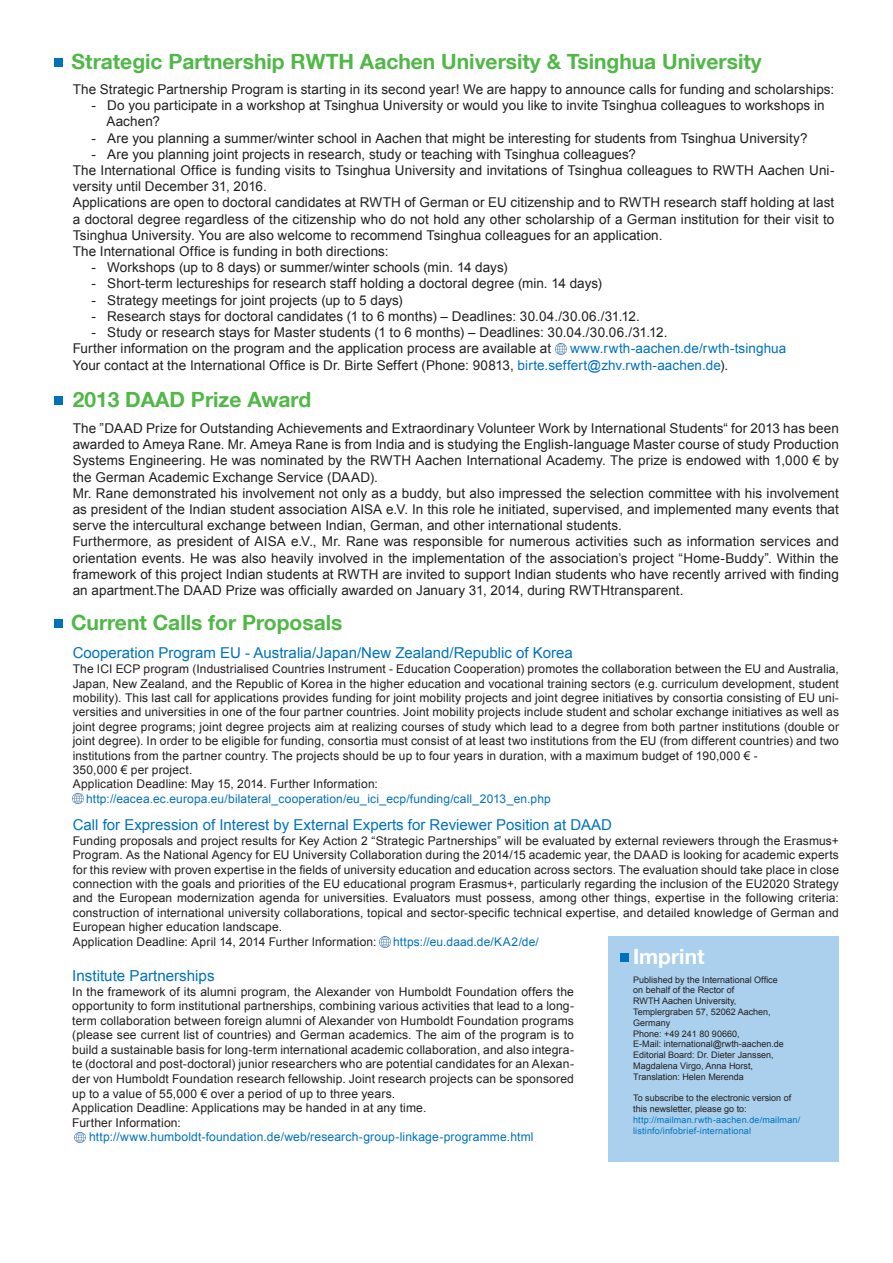
<style>
.page{position:relative;width:893px;height:1263px;background:#fff}
.page>*{position:absolute;margin:0;border:0;box-sizing:border-box;transform-origin:0 0}
.t1{font:700 21px "Helvetica Neue LT Com";color:#51b848}
.t2{font:700 21px "Helvetica Neue LT Com";color:#fff}
.t3{font:15.15px "Arial";color:#0072bc}
.t4{font:15px "Arial";color:#0072bc}
.t5{font:13.5px/16.2px "Arial";letter-spacing:.005em;color:#231f20;text-align:justify}
.t6{font:13.5px "Arial";letter-spacing:.005em;color:#0072bc}
.t7{font:12.15px/14.5px "Arial";letter-spacing:.01em;color:#231f20;text-align:justify}
.t8{font:12.15px "Arial";letter-spacing:.01em;color:#0072bc}
.t9{font:12px/14.4px "Arial";letter-spacing:.01em;color:#231f20;text-align:justify}
.t10{font:12px "Arial";letter-spacing:.01em;color:#0072bc}
.t11{font:9px "Arial";color:#231f20}
.t12{font:9px "Arial";letter-spacing:.02em;color:#0072bc}
.s1{color:#0072bc}
</style>
<div class="page">
<div style="left:608px;top:936px;width:230px;height:225px;background:#aad0ed"></div>
<div style="left:54px;top:58px;width:9px;height:8px;background:#0072bc"></div>
<div style="left:54px;top:396px;width:9px;height:9px;background:#0072bc"></div>
<div style="left:54px;top:619px;width:9px;height:9px;background:#0072bc"></div>
<div style="left:620px;top:954px;width:8px;height:8px;background:#0072bc"></div>
<svg style="left:379px;top:936px;width:11px;height:11px"></svg>
<svg style="left:75px;top:1132px;width:11px;height:11px"></svg>
<svg style="left:72px;top:793px;width:11px;height:11px"></svg>
<svg style="left:556px;top:343px;width:11px;height:11px"></svg>
<p class="t1" style="left:72px;top:48px;width:692px">Strategic Partnership RWTH Aachen University &amp; Tsinghua University</p>
<p class="t5" style="left:73px;top:81px;width:763px">The Strategic Partnership Program is starting in its second year! We are happy to announce calls for funding and scholarships:</p>
<p class="t5" style="left:106px;top:98px;width:720px;text-indent:-15px">- Do you participate in a workshop at Tsinghua University or would you like to invite Tsinghua colleagues to workshops in<br>Aachen?</p>
<p class="t5" style="left:91px;top:130px;width:718px">- Are you planning a summer/winter school in Aachen that might be interesting for students from Tsinghua University?</p>
<p class="t5" style="left:91px;top:146px;width:546px">- Are you planning joint projects in research, study or teaching with Tsinghua colleagues?</p>
<p class="t5" style="left:73px;top:162px;width:763px">The International Office is funding visits to Tsinghua University and invitations of Tsinghua colleagues to RWTH Aachen Uni&shy;versity until December 31, 2016.</p>
<p class="t5" style="left:73px;top:195px;width:763px">Applications are open to doctoral candidates at RWTH of German or EU citizenship and to RWTH research staff holding at last a doctoral degree regardless of the citizenship who do not hold any other scholarship of a German institution for their visit to Tsinghua University. You are also welcome to recommend Tsinghua colleagues for an application.</p>
<p class="t5" style="left:73px;top:243px;width:317px">The International Office is funding in both directions:</p>
<p class="t5" style="left:91px;top:260px;width:418px">- Workshops (up to 8 days) or summer/winter schools (min. 14 days)</p>
<p class="t5" style="left:91px;top:276px;width:512px">- Short-term lectureships for research staff holding a doctoral degree (min. 14 days)</p>
<p class="t5" style="left:91px;top:292px;width:313px">- Strategy meetings for joint projects (up to 5 days)</p>
<p class="t5" style="left:91px;top:308px;width:550px">- Research stays for doctoral candidates (1 to 6 months) – Deadlines: 30.04./30.06./31.12.</p>
<p class="t5" style="left:91px;top:324px;width:577px">- Study or research stays for Master students (1 to 6 months) – Deadlines: 30.04./30.06./31.12.</p>
<p class="t5" style="left:73px;top:341px;width:480px">Further information on the program and the application process are available at</p>
<p class="t6" style="left:570px;top:340px;width:218px">www.rwth-aachen.de/rwth-tsinghua</p>
<p class="t5" style="left:73px;top:357px;width:657px">Your contact at the International Office is Dr. Birte Seffert (Phone: 90813, <span class="s1">birte.seffert@zhv.rwth-aachen.de</span>).</p>
<p class="t1" style="left:73px;top:386px;width:240px">2013 DAAD Prize Award</p>
<p class="t5" style="left:73px;top:420px;width:768px">The ”DAAD Prize for Outstanding Achievements and Extraordinary Volunteer Work by International Students“ for 2013 has been awarded to Ameya Rane. Mr. Ameya Rane is from India and is studying the English-language Master course of study Production Systems Engineering. He was nominated by the RWTH Aachen International Academy. The prize is endowed with 1,000 € by the German Academic Exchange Service (DAAD).</p>
<p class="t5" style="left:73px;top:485px;width:768px">Mr. Rane demonstrated his involvement not only as a buddy, but also impressed the selection committee with his involvement as president of the Indian student association AISA e.V. In this role he initiated, supervised, and implemented many events that serve the intercultural exchange between Indian, German, and other international students.</p>
<p class="t5" style="left:73px;top:534px;width:768px">Furthermore, as president of AISA e.V., Mr. Rane was responsible for numerous activities such as information services and orientation events. He was also heavily involved in the implementation of the association’s project “Home-Buddy”. Within the framework of this project Indian students at RWTH are invited to support Indian students who have recently arrived with finding an apartment.The DAAD Prize was officially awarded on January 31, 2014, during RWTHtransparent.</p>
<p class="t1" style="left:71px;top:610px;width:273px">Current Calls for Proposals</p>
<p class="t4" style="left:73px;top:643px;width:502px">Cooperation Program EU - Australia/Japan/New Zealand/Republic of Korea</p>
<p class="t9" style="left:73px;top:662px;width:768px">The ICI ECP program (Industrialised Countries Instrument - Education Cooperation) promotes the collaboration between the EU and Australia, Japan, New Zealand, and the Republic of Korea in the higher education and vocational training sectors (e.g. curriculum development, student mobility). This last call for applications provides funding for joint mobility projects and joint degree initiatives by consortia consisting of EU uni&shy;versities and universities in one of the four partner countries. Joint mobility projects include student and scholar exchange initiatives as well as joint degree programs; joint degree projects aim at realizing courses of study which lead to a degree from both partner institutions (double or joint degree). In order to be eligible for funding, consortia must consist of at least two institutions from the EU (from different countries) and two institutions from the partner country. The projects should be up to four years in duration, with a maximum budget of 190,000 € -</p>
<p class="t9" style="left:73px;top:763px;width:121px">350,000 € per project.</p>
<p class="t9" style="left:73px;top:777px;width:307px">Application Deadline: May 15, 2014. Further Information:</p>
<p class="t10" style="left:86px;top:791px;width:466px">http://eacea.ec.europa.eu/bilateral_cooperation/eu_ici_ecp/funding/call_2013_en.php</p>
<p class="t4" style="left:73px;top:815px;width:541px">Call for Expression of Interest by External Experts for Reviewer Position at DAAD</p>
<p class="t9" style="left:73px;top:833px;width:768px">Funding proposals and project results for Key Action 2 “Strategic Partnerships” will be evaluated by external reviewers through the Erasmus+ Program. As the National Agency for EU University Collaboration during the 2014/15 academic year, the DAAD is looking for academic experts for this review with proven expertise in the fields of university education and education across sectors. The evaluation should take place in close connection with the goals and priorities of the EU educational program Erasmus+, particularly regarding the inclusion of the EU2020 Strategy and the European modernization agenda for universities. Evaluators must possess, among other things, expertise in the following criteria: construction of international university collaborations, topical and sector-specific technical expertise, and detailed knowledge of German and European higher education landscape.</p>
<p class="t9" style="left:73px;top:934px;width:305px">Application Deadline: April 14, 2014 Further Information:</p>
<p class="t10" style="left:393px;top:934px;width:147px">https://eu.daad.de/KA2/de/</p>
<p class="t11" style="left:633px;top:973px;width:146px">Published by the International Office</p>
<p class="t11" style="left:633px;top:984px;width:103px">on behalf of the Rector of</p>
<p class="t11" style="left:633px;top:995px;width:105px">RWTH Aachen University,</p>
<p class="t11" style="left:633px;top:1006px;width:139px">Templergraben 57, 52062 Aachen,</p>
<p class="t11" style="left:633px;top:1017px;width:39px">Germany</p>
<p class="t11" style="left:633px;top:1027px;width:108px">Phone: +49 241 80 90660,</p>
<p class="t11" style="left:633px;top:1038px;width:152px">E-Mail: international@rwth-aachen.de</p>
<p class="t11" style="left:633px;top:1049px;width:142px">Editorial Board: Dr. Dieter Janssen,</p>
<p class="t11" style="left:633px;top:1060px;width:121px">Magdalena Virgo, Anna Horst,</p>
<p class="t11" style="left:633px;top:1071px;width:112px">Translation: Helen Merenda</p>
<p class="t11" style="left:633px;top:1092px;width:160px">To subscribe to the electronic version of</p>
<p class="t11" style="left:633px;top:1103px;width:115px">this newsletter, please go to:</p>
<p class="t12" style="left:633px;top:1114px;width:169px">http://mailman.rwth-aachen.de/mailman/</p>
<p class="t12" style="left:633px;top:1125px;width:119px">listinfo/infobrief-international</p>
<p class="t2" style="left:633px;top:943px;width:73px">Imprint</p>
<p class="t3" style="left:72px;top:966px;width:144px">Institute Partnerships</p>
<p class="t7" style="left:72px;top:984px;width:503px">In the framework of its alumni program, the Alexander von Humboldt Foundation offers the opportunity to form institutional partnerships, combining various activities that lead to a long&shy;term collaboration between foreign alumni of Alexander von Humboldt Foundation programs (please see current list of countries) and German academics. The aim of the program is to build a sustainable basis for long-term international academic collaboration, and also integra&shy;te (doctoral and post-doctoral) junior researchers who are potential candidates for an Alexan&shy;der von Humboldt Foundation research fellowship. Joint research projects can be sponsored up to a value of 55,000 € over a period of up to three years.</p>
<p class="t7" style="left:72px;top:1100px;width:356px">Application Deadline: Applications may be handed in at any time.</p>
<p class="t7" style="left:72px;top:1115px;width:110px">Further Information:</p>
<p class="t8" style="left:89px;top:1129px;width:446px">http://www.humboldt-foundation.de/web/research-group-linkage-programme.html</p>
</div>
